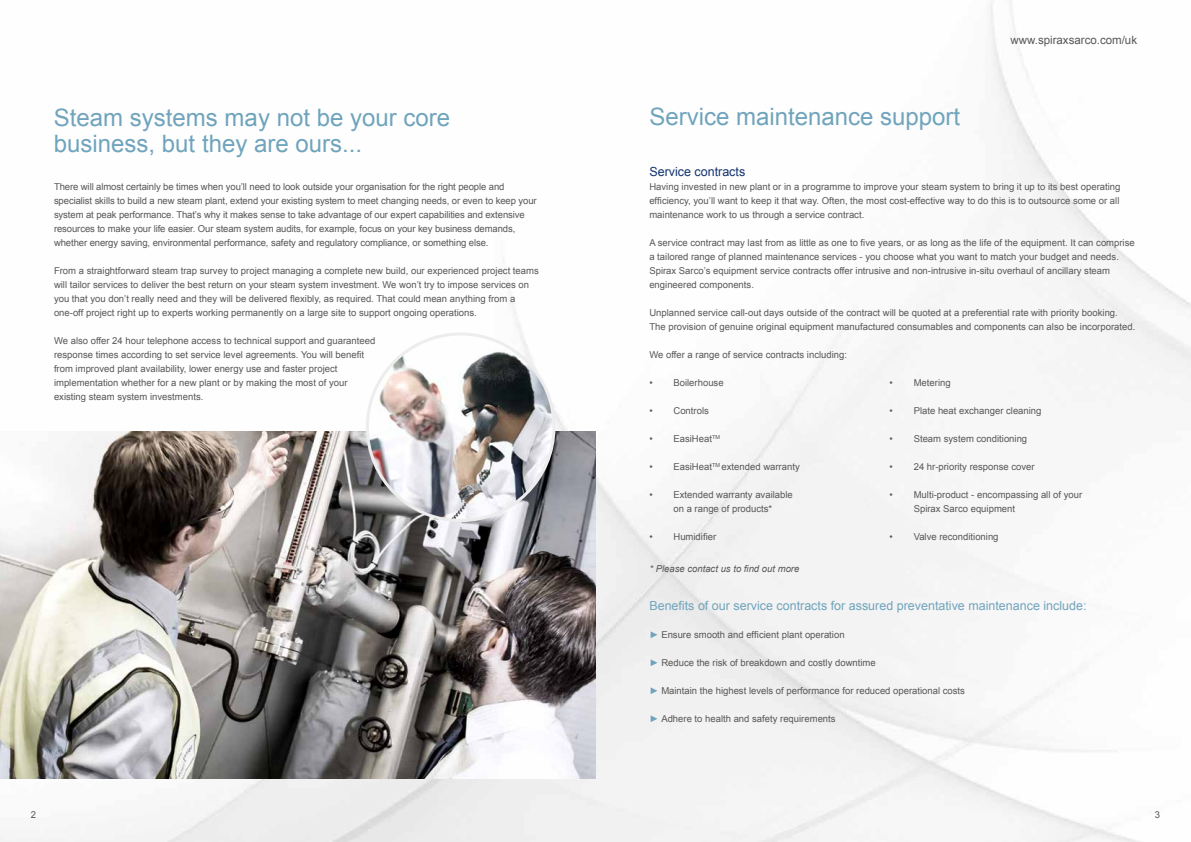
<style>
.page{position:relative;width:1191px;height:842px;background:#fff}
.page>*{position:absolute;margin:0;border:0;box-sizing:border-box;transform-origin:0 0}
.t1{font:24px/26px "Arial";color:#70a4bc}
.t2{font:12.5px "Arial";color:#70a4bc}
.t3{font:12.5px "Arial";color:#133370}
.t4{font:11.5px "Arial";color:#575756}
.t5{font:9.5px/14px "Arial";color:#575756}
.t6{font:italic 9.5px "Arial";color:#575756}
.s1{color:#70a4bc}
</style>
<div class="page">
<img style="left:0;top:0;width:1191px;height:842px">
<img style="left:0;top:432px;width:595px;height:347px">
<img style="left:367px;top:342px;width:187px;height:179px">
<h1 class="t1" style="left:54px;top:105px;width:398px">Steam systems may not be your core business, but they are ours...</h1>
<p class="t5" style="left:54px;top:180px;width:484px">There will almost certainly be times when you’ll need to look outside your organisation for the right people and specialist skills to build a new steam plant, extend your existing system to meet changing needs, or even to keep your system at peak performance. That’s why it makes sense to take advantage of our expert capabilities and extensive resources to make your life easier. Our steam system audits, for example, focus on your key business demands, whether energy saving, environmental performance, safety and regulatory compliance, or something else.</p>
<p class="t5" style="left:54px;top:264px;width:486px">From a straightforward steam trap survey to project managing a complete new build, our experienced project teams will tailor services to deliver the best return on your steam system investment. We won’t try to impose services on you that you don’t really need and they will be delivered flexibly, as required. That could mean anything from a one-off project right up to experts working permanently on a large site to support ongoing operations.</p>
<p class="t5" style="left:54px;top:334px;width:323px">We also offer 24 hour telephone access to technical support and guaranteed response times according to set service level agreements. You will benefit from improved plant availability, lower energy use and faster project implementation whether for a new plant or by making the most of your existing steam system investments.</p>
<p class="t5" style="left:31px;top:807px;width:7px">2</p>
<h1 class="t1" style="left:649px;top:104px;width:312px">Service maintenance support</h1>
<p class="t4" style="left:1010px;top:33px;width:128px">www.spiraxsarco.com/uk</p>
<h2 class="t3" style="left:649px;top:163px;width:97px">Service contracts</h2>
<p class="t5" style="left:649px;top:180px;width:472px;text-align:justify">Having invested in new plant or in a programme to improve your steam system to bring it up to its best operating efficiency, you’ll want to keep it that way. Often, the most cost-effective way to do this is to outsource some or all maintenance work to us through a service contract.</p>
<p class="t5" style="left:649px;top:236px;width:487px">A service contract may last from as little as one to five years, or as long as the life of the equipment. It can comprise a tailored range of planned maintenance services - you choose what you want to match your budget and needs.<br>Spirax Sarco’s equipment service contracts offer intrusive and non-intrusive in-situ overhaul of ancillary steam engineered components.</p>
<p class="t5" style="left:649px;top:306px;width:487px">Unplanned service call-out days outside of the contract will be quoted at a preferential rate with priority booking.<br>The provision of genuine original equipment manufactured consumables and components can also be incorporated.</p>
<p class="t5" style="left:649px;top:348px;width:199px">We offer a range of service contracts including:</p>
<p class="t5" style="left:649px;top:376px;width:76px">• Boilerhouse</p>
<p class="t5" style="left:649px;top:404px;width:61px">• Controls</p>
<p class="t5" style="left:649px;top:432px;width:72px">• EasiHeat<sup>TM</sup></p>
<p class="t5" style="left:649px;top:460px;width:152px">• EasiHeat<sup>TM</sup> extended warranty</p>
<p class="t5" style="left:649px;top:488px;width:145px;text-align:center">• Extended warranty available on a range of products*</p>
<p class="t5" style="left:649px;top:530px;width:68px">• Humidifier</p>
<p class="t5" style="left:889px;top:376px;width:63px">• Metering</p>
<p class="t5" style="left:889px;top:404px;width:153px">• Plate heat exchanger cleaning</p>
<p class="t5" style="left:889px;top:432px;width:139px">• Steam system conditioning</p>
<p class="t5" style="left:889px;top:460px;width:146px">• 24 hr-priority response cover</p>
<p class="t5" style="left:913px;top:488px;width:170px;text-indent:-24px">• Multi-product - encompassing all of your<br>Spirax Sarco equipment</p>
<p class="t5" style="left:889px;top:530px;width:110px">• Valve reconditioning</p>
<p class="t6" style="left:649px;top:563px;width:151px">* Please contact us to find out more</p>
<h2 class="t2" style="left:649px;top:597px;width:438px">Benefits of our service contracts for assured preventative maintenance include:</h2>
<p class="t5" style="left:649px;top:628px;width:197px"><span class="s1">►</span> Ensure smooth and efficient plant operation</p>
<p class="t5" style="left:649px;top:656px;width:228px"><span class="s1">►</span> Reduce the risk of breakdown and costly downtime</p>
<p class="t5" style="left:649px;top:684px;width:317px"><span class="s1">►</span> Maintain the highest levels of performance for reduced operational costs</p>
<p class="t5" style="left:649px;top:712px;width:188px"><span class="s1">►</span> Adhere to health and safety requirements</p>
<p class="t5" style="left:1155px;top:807px;width:7px">3</p>
</div>
